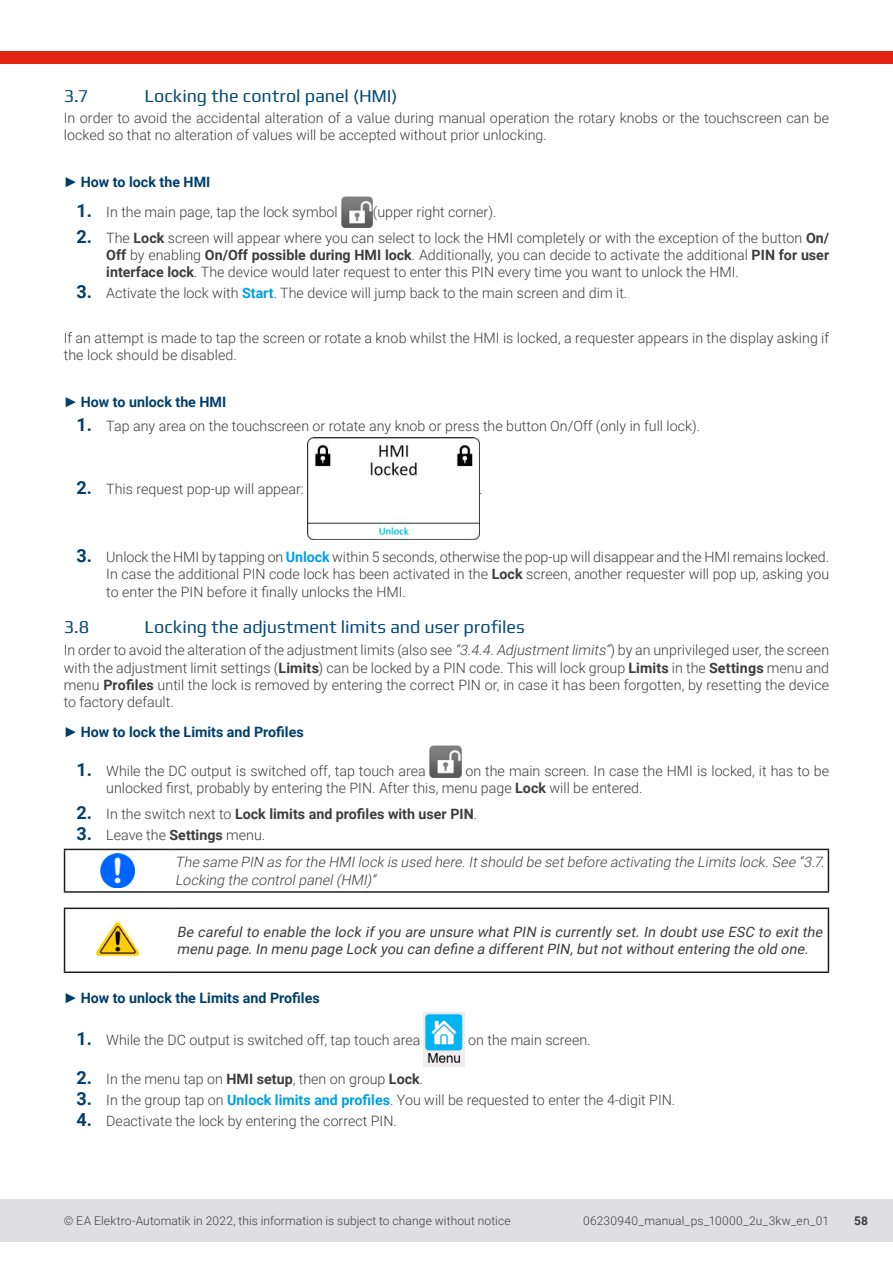
<style>
.page{position:relative;width:893px;height:1263px;background:#fff}
.page>*{position:absolute;margin:0;border:0;box-sizing:border-box;transform-origin:0 0}
.t1{font:18px "Play";letter-spacing:-.005em;color:#034a77}
.t2{font:300 14.25px/17.1px "Roboto";color:#3d3d3c}
.t3{font:italic 14.25px/17.1px "Roboto";color:#3d3d3c}
.t4{font:italic 300 14.25px/27px "Roboto";color:#3d3d3c}
.t5{font:700 14.25px "Roboto";color:#003e6b}
.t6{font:700 14.25px "Roboto";color:#3d3d3c}
.t7{font:300 12px "Roboto";letter-spacing:.01em;color:#3d3d3c}
.t8{font:700 12px "Roboto";color:#3d3d3c}
.s1{font-family:"Arial"}
.s2{font-weight:700;font-size:18px;color:#003e6b}
.s3{font-weight:700}
.s4{font-weight:700;color:#009fe3}
.s5{font-style:italic}
.s6{font-size:18px;color:#003e6b}
.s7{font-weight:300}
.s8{font-weight:700;font-style:normal;font-size:18px;color:#003e6b}
.s9{font-style:normal}
.s10{font-weight:700;font-style:normal}
</style>
<div class="page">
<div style="left:0;top:1199px;width:893px;height:43px;background:#dfdfe1"></div>
<div style="left:0;top:51px;width:893px;height:13px;background:#e42413"></div>
<img style="left:341px;top:196px;width:32px;height:32px">
<img style="left:307px;top:438px;width:172px;height:101px">
<img style="left:430px;top:746px;width:31px;height:31px">
<hr style="left:64px;top:850px;width:1px;height:41px;background:#1d1d1b">
<hr style="left:828px;top:850px;width:1px;height:41px;background:#1d1d1b">
<hr style="left:64px;top:849px;width:107px;height:1px;background:#1d1d1b">
<hr style="left:171px;top:849px;width:658px;height:1px;background:#1d1d1b">
<hr style="left:64px;top:891px;width:107px;height:2px;background:#1d1d1b">
<hr style="left:171px;top:891px;width:658px;height:2px;background:#1d1d1b">
<img style="left:101px;top:854px;width:34px;height:34px">
<hr style="left:171px;top:907px;width:658px;height:2px;background:#1d1d1b">
<hr style="left:828px;top:909px;width:1px;height:62px;background:#1d1d1b">
<hr style="left:171px;top:971px;width:658px;height:2px;background:#1d1d1b">
<hr style="left:64px;top:907px;width:107px;height:2px;background:#1d1d1b">
<hr style="left:64px;top:909px;width:1px;height:62px;background:#1d1d1b">
<hr style="left:64px;top:971px;width:107px;height:2px;background:#1d1d1b">
<img style="left:96px;top:922px;width:43px;height:35px">
<img style="left:424px;top:1012px;width:41px;height:55px">
<p class="t1" style="left:64px;top:83px;width:26px">3.7</p>
<p class="t1" style="left:145px;top:83px;width:255px">Locking the control panel (HMI)</p>
<p class="t2" style="left:64px;top:109px;width:767px">In order to avoid the accidental alteration of a value during manual operation the rotary knobs or the touchscreen can be locked so that no alteration of values will be accepted without prior unlocking.</p>
<p class="t5" style="left:64px;top:172px;width:148px"><span class="s1">►</span> How to lock the HMI</p>
<p class="t2" style="left:77px;top:203px;width:263px"><span class="s2">1.</span> In the main page, tap the lock symbol</p>
<p class="t2" style="left:373px;top:203px;width:125px">(upper right corner).</p>
<p class="t2" style="left:106px;top:229px;width:724px;text-align:justify;text-indent:-30px"><span class="s2">2.</span> The <span class="s3">Lock</span> screen will appear where you can select to lock the HMI completely or with the exception of the button <span class="s3">On/ Off</span> by enabling <span class="s3">On/Off possible during HMI lock</span>. Additionally, you can decide to activate the additional <span class="s3">PIN for user interface lock</span>. The device would later request to enter this PIN every time you want to unlock the HMI.</p>
<p class="t2" style="left:77px;top:284px;width:552px"><span class="s2">3.</span> Activate the lock with <span class="s4">Start</span>. The device will jump back to the main screen and dim it.</p>
<p class="t2" style="left:64px;top:329px;width:767px">If an attempt is made to tap the screen or rotate a knob whilst the HMI is locked, a requester appears in the display asking if the lock should be disabled.</p>
<p class="t5" style="left:64px;top:392px;width:164px"><span class="s1">►</span> How to unlock the HMI</p>
<p class="t2" style="left:77px;top:416px;width:625px"><span class="s2">1.</span> Tap any area on the touchscreen or rotate any knob or press the button On/Off (only in full lock).</p>
<p class="t2" style="left:77px;top:480px;width:229px"><span class="s2">2.</span> This request pop-up will appear:</p>
<p class="t2" style="left:479px;top:480px;width:5px">.</p>
<p class="t2" style="left:106px;top:547px;width:724px;line-height:17.5px;text-align:justify;text-indent:-30px"><span class="s2">3.</span> Unlock the HMI by tapping on <span class="s4">Unlock</span> within 5 seconds, otherwise the pop-up will disappear and the HMI remains locked.<br>In case the additional PIN code lock has been activated in the <span class="s3">Lock</span> screen, another requester will pop up, asking you to enter the PIN before it finally unlocks the HMI.</p>
<p class="t1" style="left:64px;top:615px;width:27px">3.8</p>
<p class="t1" style="left:145px;top:615px;width:382px">Locking the adjustment limits and user profiles</p>
<p class="t2" style="left:64px;top:641px;width:767px;text-align:justify">In order to avoid the alteration of the adjustment limits (also see <span class="s5">“3.4.4.Adjustmentlimits“</span>) by an unprivileged user, the screen with the adjustment limit settings (<span class="s3">Limits</span>) can be locked by a PIN code. This will lock group <span class="s3">Limits</span> in the <span class="s3">Settings</span> menu and menu <span class="s3">Profiles</span> until the lock is removed by entering the correct PIN or, in case it has been forgotten, by resetting the device to factory default.</p>
<p class="t5" style="left:64px;top:721px;width:241px"><span class="s1">►</span> How to lock the Limits and Profiles</p>
<p class="t2" style="left:77px;top:762px;width:351px"><span class="s2">1.</span> While the DC output is switched off, tap touch area</p>
<p class="t2" style="left:106px;top:762px;width:724px;text-indent:359px">on the main screen. In case the HMI is locked, it has to be unlocked first, probably by entering the PIN. After this, menu page <span class="s3">Lock</span> will be entered.</p>
<p class="t6" style="left:77px;top:804px;width:402px"><span class="s6">2.</span> <span class="s7">In the switch next to</span> Lock limits and profiles with user PIN<span class="s7">.</span></p>
<p class="t4" style="left:175px;top:821px;width:654px;text-indent:-99px"><span class="s8">3.</span> <span class="s9">Leave the</span> <span class="s10">Settings</span> <span class="s9">menu.<br></span>The same PIN as forthe HMIlock is used here.Itshould be setbefore activating the Limits lock.See “3.7.</p>
<p class="t4" style="left:175px;top:866px;width:206px">Locking the controlpanel(HMI)“</p>
<p class="t3" style="left:177px;top:923px;width:650px">Be carefulto enable the lock ifyou are unsure whatPIN is currently set.In doubtuse ESC to exitthe menu page.In menu page Lock you can define a differentPIN,butnotwithoutentering the old one.</p>
<p class="t5" style="left:64px;top:988px;width:257px"><span class="s1">►</span> How to unlock the Limits and Profiles</p>
<p class="t2" style="left:77px;top:1031px;width:345px"><span class="s2">1.</span> While the DC output is switched off, tap touch area</p>
<p class="t2" style="left:468px;top:1031px;width:124px">on the main screen.</p>
<p class="t2" style="left:77px;top:1069px;width:348px"><span class="s2">2.</span> In the menu tap on <span class="s3">HMI setup</span>, then on group <span class="s3">Lock</span>.</p>
<p class="t2" style="left:77px;top:1091px;width:600px"><span class="s2">3.</span> In the group tap on <span class="s4">Unlock limits and profiles</span>. You will be requested to enter the 4-digit PIN.</p>
<p class="t2" style="left:77px;top:1112px;width:322px"><span class="s2">4.</span> Deactivate the lock by entering the correct PIN.</p>
<p class="t7" style="left:64px;top:1212px;width:448px">© EA Elektro-Automatik in 2022, this information is subject to change without notice</p>
<p class="t7" style="left:583px;top:1212px;width:247px">06230940_manual_ps_10000_2u_3kw_en_01</p>
<p class="t8" style="left:854px;top:1212px;width:15px">58</p>
</div>
